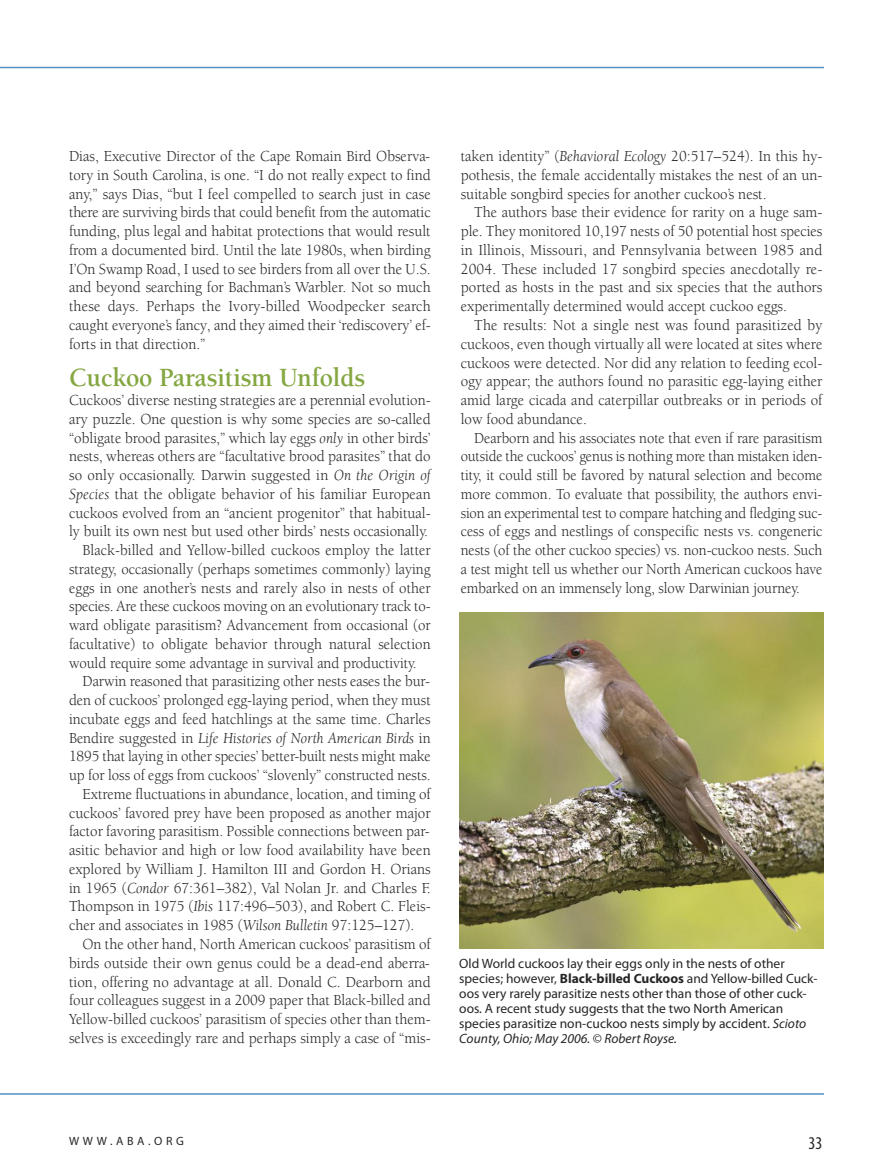
<style>
.page{position:relative;width:878px;height:1175px;background:#fff}
.page>*{position:absolute;margin:0;border:0;box-sizing:border-box;transform-origin:0 0}
.t1{font:700 27px "Berkeley Std";letter-spacing:-.005em;color:#85a741;scale:.95 1}
.t2{font:condensed 18px "Myriad Pro";color:#272627}
.t3{font:15.75px/18.8px "Berkeley Std";color:#272627;text-align:justify;scale:.95 1}
.t4{font:15.75px "Berkeley Std";color:#272627;scale:.94 1}
.t5{font:15.75px/18.8px "Berkeley Std";color:#272627;text-align:justify;scale:.93 1}
.t6{font:italic 15.75px "Berkeley Std";color:#272627;scale:.94 1}
.t7{font:13.5px/15px "Myriad Pro";color:#272627}
.t8{font:12px "Myriad Pro";letter-spacing:.3em;color:#272627}
.s1{font-style:italic}
.s2{font-style:normal}
.s3{font-weight:700}
</style>
<div class="page">
<hr style="left:0;top:67px;width:824px;height:1px;background:#5390c5">
<hr style="left:0;top:1093px;width:824px;height:1px;background:#5390c5">
<img style="left:459px;top:612px;width:365px;height:336px">
<p class="t3" style="left:69px;top:148px;width:382px">Dias, Executive Director of the Cape Romain Bird Observa&shy;tory in South Carolina, is one. “I do not really expect to find any,” says Dias, “but I feel compelled to search just in case there are surviving birds that could benefit from the automatic funding, plus legal and habitat protections that would result from a documented bird. Until the late 1980s, when birding I’On Swamp Road, I used to see birders from all over the U.S. and beyond searching for Bachman’s Warbler. Not so much these days. Perhaps the Ivory-billed Woodpecker search caught everyone’s fancy, and they aimed their ‘rediscovery’ ef&shy;forts in that direction.”</p>
<h1 class="t1" style="left:69px;top:367px;width:313px">Cuckoo Parasitism Unfolds</h1>
<p class="t3" style="left:69px;top:392px;width:382px">Cuckoos’ diverse nesting strategies are a perennial evolution-</p>
<p class="t3" style="left:69px;top:411px;width:382px">ary puzzle. One question is why some species are so-called</p>
<p class="t3" style="left:69px;top:429px;width:382px">“obligate brood parasites,” which lay eggs <span class="s1">only</span> in other birds’</p>
<p class="t3" style="left:69px;top:448px;width:382px">nests, whereas others are “facultative brood parasites” that do</p>
<p class="t3" style="left:69px;top:467px;width:382px">so only occasionally. Darwin suggested in <span class="s1">On the Origin of</span></p>
<p class="t3" style="left:69px;top:486px;width:382px"><span class="s1">Species</span> that the obligate behavior of his familiar European</p>
<p class="t3" style="left:69px;top:504px;width:382px">cuckoos evolved from an “ancient progenitor” that habitual-</p>
<p class="t3" style="left:69px;top:523px;width:379px">ly built its own nest but used other birds’ nests occasionally.</p>
<p class="t4" style="left:83px;top:544px;width:372px">Black-billed and Yellow-billed cuckoos employ the latter</p>
<p class="t4" style="left:69px;top:563px;width:386px">strategy, occasionally (perhaps sometimes commonly) laying</p>
<p class="t4" style="left:69px;top:581px;width:386px">eggs in one another’s nests and rarely also in nests of other</p>
<p class="t4" style="left:69px;top:600px;width:386px">species. Are these cuckoos moving on an evolutionary track to-</p>
<p class="t4" style="left:69px;top:619px;width:386px">ward obligate parasitism? Advancement from occasional (or</p>
<p class="t4" style="left:69px;top:638px;width:386px">facultative) to obligate behavior through natural selection</p>
<p class="t4" style="left:69px;top:656px;width:371px">would require some advantage in survival and productivity.</p>
<p class="t4" style="left:83px;top:675px;width:371px">Darwin reasoned that parasitizing other nests eases the bur-</p>
<p class="t4" style="left:69px;top:694px;width:386px">den of cuckoos’ prolonged egg-laying period, when they must</p>
<p class="t4" style="left:69px;top:713px;width:386px">incubate eggs and feed hatchlings at the same time. Charles</p>
<p class="t6" style="left:69px;top:731px;width:386px"><span class="s2">Bendire suggested in</span> Life Histories of North American Birds <span class="s2">in</span></p>
<p class="t4" style="left:69px;top:750px;width:386px">1895 that laying in other species’ better-built nests might make</p>
<p class="t4" style="left:69px;top:769px;width:386px">up for loss of eggs from cuckoos’ “slovenly” constructed nests.</p>
<p class="t3" style="left:83px;top:786px;width:368px">Extreme fluctuations in abundance, location, and timing of</p>
<p class="t3" style="left:69px;top:804px;width:382px">cuckoos’ favored prey have been proposed as another major</p>
<p class="t3" style="left:69px;top:823px;width:381px">factor favoring parasitism. Possible connections between par-</p>
<p class="t3" style="left:69px;top:842px;width:382px">asitic behavior and high or low food availability have been</p>
<p class="t3" style="left:69px;top:861px;width:382px">explored by William J. Hamilton III and Gordon H. Orians</p>
<p class="t3" style="left:69px;top:879px;width:382px">in 1965 (<span class="s1">Condor</span> 67:361–382), Val Nolan Jr. and Charles F.</p>
<p class="t3" style="left:69px;top:898px;width:382px">Thompson in 1975 (<span class="s1">Ibis</span> 117:496–503), and Robert C. Fleis-</p>
<p class="t3" style="left:69px;top:917px;width:365px">cher and associates in 1985 (<span class="s1">Wilson Bulletin</span> 97:125–127).</p>
<p class="t3" style="left:82px;top:936px;width:368px">On the other hand, North American cuckoos’ parasitism of</p>
<p class="t3" style="left:69px;top:954px;width:381px">birds outside their own genus could be a dead-end aberra-</p>
<p class="t3" style="left:69px;top:973px;width:382px">tion, offering no advantage at all. Donald C. Dearborn and</p>
<p class="t3" style="left:69px;top:992px;width:382px">four colleagues suggest in a 2009 paper that Black-billed and</p>
<p class="t3" style="left:69px;top:1011px;width:382px">Yellow-billed cuckoos’ parasitism of species other than them-</p>
<p class="t3" style="left:69px;top:1029px;width:382px">selves is exceedingly rare and perhaps simply a case of “mis-</p>
<p class="t3" style="left:461px;top:148px;width:382px">taken identity” (<span class="s1">Behavioral Ecology</span> 20:517–524). In this hy&shy;pothesis, the female accidentally mistakes the nest of an un&shy;suitable songbird species for another cuckoo’s nest.</p>
<p class="t3" style="left:461px;top:204px;width:382px;text-indent:14px">The authors base their evidence for rarity on a huge sam&shy;ple. They monitored 10,197 nests of 50 potential host species in Illinois, Missouri, and Pennsylvania between 1985 and 2004. These included 17 songbird species anecdotally re&shy;ported as hosts in the past and six species that the authors experimentally determined would accept cuckoo eggs.</p>
<p class="t3" style="left:461px;top:317px;width:382px;text-indent:14px">The results: Not a single nest was found parasitized by cuckoos, even though virtually all were located at sites where cuckoos were detected. Nor did any relation to feeding ecol&shy;ogy appear; the authors found no parasitic egg-laying either amid large cicada and caterpillar outbreaks or in periods of low food abundance.</p>
<p class="t5" style="left:461px;top:429px;width:390px;text-indent:14px">Dearborn and his associates note that even if rare parasitism outside the cuckoos’ genus is nothing more than mistaken iden&shy;tity, it could still be favored by natural selection and become more common. To evaluate that possibility, the authors envi&shy;sion an experimental test to compare hatching and fledging suc&shy;cess of eggs and nestlings of conspecific nests vs. congeneric nests (of the other cuckoo species) vs. non-cuckoo nests. Such a test might tell us whether our North American cuckoos have embarked on an immensely long, slow Darwinian journey.</p>
<p class="t7" style="left:459px;top:956px;width:360px">Old World cuckoos lay their eggs only in the nests of other species; however, <span class="s3">Black-billed Cuckoos</span> and Yellow-billed Cuck&shy;oos very rarely parasitize nests other than those of other cuck&shy;oos. A recent study suggests that the two North American species parasitize non-cuckoo nests simply by accident. <span class="s1">Scioto County, Ohio; May 2006.</span> © <span class="s1">Robert Royse.</span></p>
<p class="t8" style="left:69px;top:1136px;width:116px">WWW.ABA.ORG</p>
<p class="t2" style="left:808px;top:1137px;width:15px">33</p>
</div>
